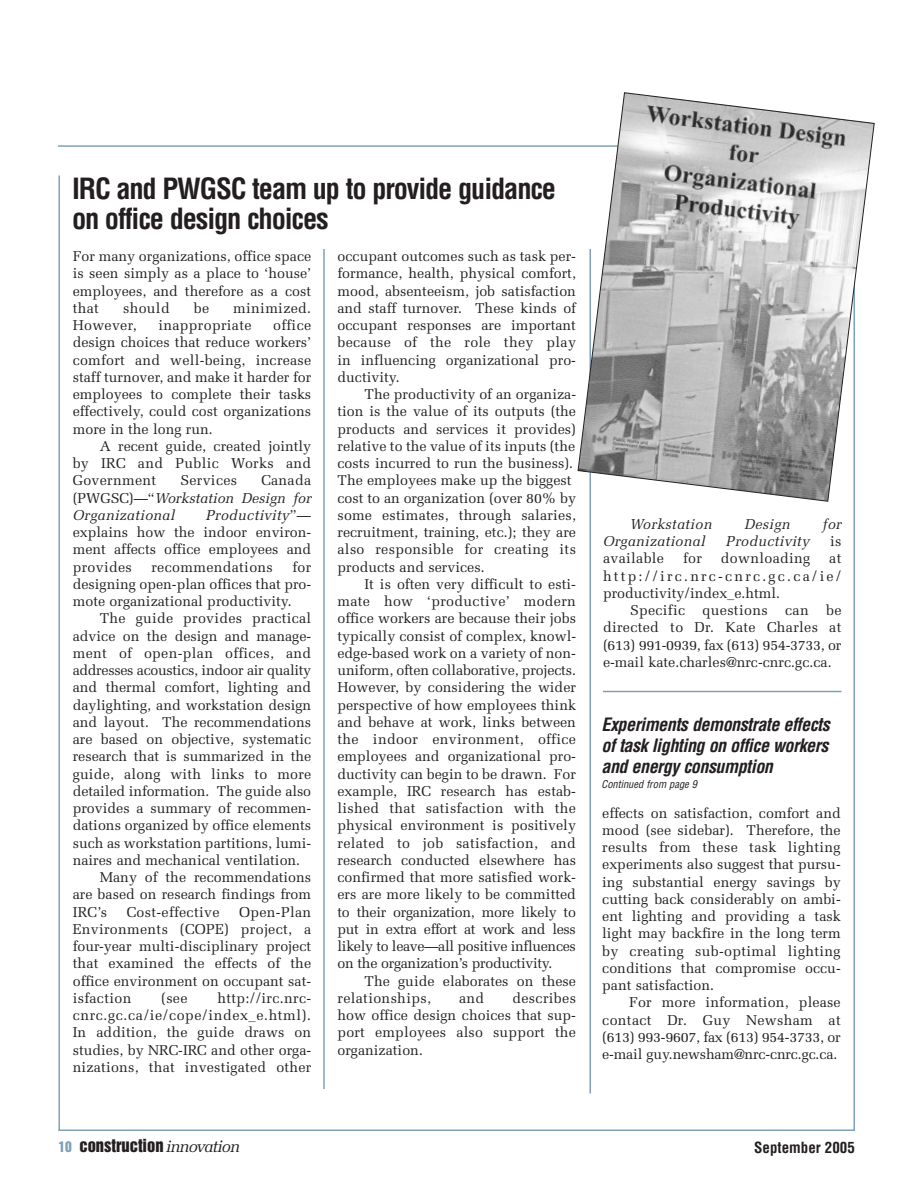
<style>
.page{position:relative;width:918px;height:1188px;background:#fff}
.page>*{position:absolute;margin:0;border:0;box-sizing:border-box;transform-origin:0 0}
.t1{font:700 condensed 28.5px/30px "Helvetica";letter-spacing:-.04em;color:#231f20}
.t2{font:italic 700 condensed 18px/21px "Helvetica";color:#231f20;text-align:justify}
.t3{font:16.5px "Helvetica Inserat";color:#231f20}
.t4{font:700 condensed 15px "Helvetica";color:#231f20}
.t5{font:14.25px/17.2px "Melior";color:#231f20;text-align:justify}
.t6{font:14.25px "Melior";letter-spacing:.02em;color:#231f20}
.t7{font:italic 14.25px/17.2px "Melior";letter-spacing:.02em;color:#231f20;text-align:justify}
.t8{font:14.25px "Melior";letter-spacing:-.02em;color:#231f20}
.t9{font:italic condensed 10.5px "Helvetica";color:#231f20}
.s1{font-style:normal}
.s2{font-style:italic}
.s3{font-size:13.5px;color:#7fa1b6}
.s4{font-family:"Melior";font-style:italic}
</style>
<div class="page">
<hr style="left:590px;top:231px;width:1px;height:863px;background:#7fa1b6">
<hr style="left:58px;top:176px;width:2px;height:955px;background:#7fa1b6">
<hr style="left:854px;top:176px;width:1px;height:955px;background:#7fa1b6">
<hr style="left:58px;top:1130px;width:797px;height:1px;background:#7fa1b6">
<hr style="left:323px;top:200px;width:2px;height:889px;background:#7fa1b6">
<hr style="left:58px;top:145px;width:797px;height:2px;background:#7fa1b6">
<div style="left:72px;top:178px;width:769px;height:71px;background:#fff"></div>
<svg style="left:577px;top:92px;width:298px;height:410px"></svg>
<hr style="left:603px;top:691px;width:239px;height:1px;background:#7fa1b6">
<h1 class="t1" style="left:72px;top:176px;width:486px">IRC and PWGSC team up to provide guidance on office design choices</h1>
<p class="t5" style="left:73px;top:249px;width:240px">For many organizations, office space is seen simply as a place to ‘house’ employees, and therefore as a cost that</p>
<p class="t5" style="left:123px;top:301px;width:48px">should</p>
<p class="t5" style="left:194px;top:301px;width:17px">be</p>
<p class="t6" style="left:233px;top:302px;width:80px">minimized.</p>
<p class="t6" style="left:73px;top:319px;width:65px">However,</p>
<p class="t6" style="left:158px;top:319px;width:95px">inappropriate</p>
<p class="t5" style="left:73px;top:318px;width:240px;text-indent:201px">office design choices that reduce workers’ comfort and well-being, increase staff turnover, and make it harder for employees to complete their tasks effectively, could cost organizations more in the long run.</p>
<p class="t5" style="left:73px;top:439px;width:240px;text-indent:27px">A recent guide, created jointly by IRC and Public Works and Government</p>
<p class="t7" style="left:73px;top:473px;width:240px;text-indent:189px"><span class="s1">Canada (PWGSC)—“</span>Workstation Design for Organizational</p>
<p class="t6" style="left:180px;top:475px;width:58px">Services</p>
<p class="t5" style="left:73px;top:508px;width:240px;text-indent:133px"><span class="s2">Productivity</span>”— explains how the indoor environ&shy;ment affects office employees and provides</p>
<p class="t5" style="left:73px;top:559px;width:240px;text-indent:220px">for designing open-plan offices that pro&shy;mote organizational productivity.</p>
<p class="t6" style="left:100px;top:613px;width:213px">The guide provides practical</p>
<p class="t5" style="left:73px;top:628px;width:240px">advice on the design and manage-</p>
<p class="t6" style="left:73px;top:647px;width:240px">ment of open-plan offices, and</p>
<p class="t8" style="left:73px;top:664px;width:240px">addresses acoustics, indoor air quality</p>
<p class="t5" style="left:73px;top:680px;width:240px">and thermal comfort, lighting and</p>
<p class="t5" style="left:73px;top:697px;width:240px">daylighting, and workstation design</p>
<p class="t5" style="left:73px;top:715px;width:240px">and layout. The recommendations</p>
<p class="t5" style="left:73px;top:732px;width:240px">are based on objective, systematic</p>
<p class="t5" style="left:73px;top:749px;width:240px">research that is summarized in the</p>
<p class="t5" style="left:73px;top:766px;width:240px">guide, along with links to more</p>
<p class="t5" style="left:73px;top:784px;width:240px">detailed information. The guide also</p>
<p class="t5" style="left:73px;top:801px;width:240px">provides a summary of recommen-</p>
<p class="t5" style="left:73px;top:818px;width:240px">dations organized by office elements</p>
<p class="t5" style="left:73px;top:835px;width:240px">such as workstation partitions, lumi-</p>
<p class="t5" style="left:73px;top:853px;width:229px">naires and mechanical ventilation.</p>
<p class="t5" style="left:100px;top:870px;width:213px">Many of the recommendations</p>
<p class="t5" style="left:73px;top:887px;width:240px">are based on research findings from</p>
<p class="t5" style="left:73px;top:904px;width:36px">IRC’s</p>
<p class="t6" style="left:127px;top:906px;width:94px">Cost-effective</p>
<p class="t6" style="left:151px;top:561px;width:123px">recommendations</p>
<p class="t5" style="left:73px;top:904px;width:240px;text-indent:166px">Open-Plan Environments (COPE) project, a four-year multi-disciplinary project that examined the effects of the office environment on occupant sat&shy;isfaction</p>
<p class="t5" style="left:73px;top:991px;width:240px;text-indent:145px">http://irc.nrc&shy;cnrc.gc.ca/ie/cope/index_e.html).<br>In addition, the guide draws on studies, by NRC-IRC and other orga&shy;nizations, that investigated other</p>
<p class="t5" style="left:161px;top:991px;width:28px">(see</p>
<p class="t5" style="left:338px;top:249px;width:240px">occupant outcomes such as task per&shy;formance, health, physical comfort, mood, absenteeism, job satisfaction and staff turnover. These kinds of occupant responses are important because of the role they play in influencing organizational pro&shy;ductivity.</p>
<p class="t5" style="left:338px;top:387px;width:240px;text-align:left;text-indent:27px">The productivity of an organiza&shy;tion is the value of its outputs (the products and services it provides) relative to the value of its inputs (the costs incurred to run the business).<br>The employees make up the biggest cost to an organization (over 80% by some estimates, through salaries, recruitment, training, etc.); they are also responsible for creating its products and services.</p>
<p class="t5" style="left:338px;top:577px;width:240px;text-indent:27px">It is often very difficult to esti&shy;mate how ‘productive’ modern office workers are because their jobs typically consist of complex, knowl&shy;edge-based work on a variety of non&shy;uniform, often collaborative, projects.<br>However, by considering the wider perspective of how employees think and behave at work, links between the indoor environment, office employees and organizational pro&shy;ductivity can begin to be drawn. For example, IRC research has estab&shy;lished that satisfaction with the physical environment is positively related to job satisfaction, and research conducted elsewhere has confirmed that more satisfied work&shy;ers are more likely to be committed to their organization, more likely to put in extra effort at work and less likely to leave—all positive influences on the organization’s productivity.</p>
<p class="t5" style="left:338px;top:973px;width:240px;text-indent:27px">The guide elaborates on these relationships,</p>
<p class="t5" style="left:338px;top:991px;width:240px;text-indent:175px">describes how office design choices that sup&shy;port employees also support the organization.</p>
<p class="t5" style="left:459px;top:991px;width:27px">and</p>
<p class="t7" style="left:630px;top:517px;width:84px">Workstation</p>
<p class="t7" style="left:745px;top:517px;width:47px">Design</p>
<p class="t7" style="left:823px;top:517px;width:20px">for</p>
<p class="t7" style="left:603px;top:534px;width:104px">Organizational</p>
<p class="t7" style="left:726px;top:534px;width:85px">Productivity</p>
<p class="t5" style="left:830px;top:534px;width:13px">is</p>
<p class="t6" style="left:603px;top:553px;width:63px">available</p>
<p class="t5" style="left:683px;top:551px;width:20px">for</p>
<p class="t6" style="left:721px;top:553px;width:91px">downloading</p>
<p class="t5" style="left:603px;top:551px;width:240px;text-indent:226px">at http://irc.nrc-cnrc.gc.ca/ie/ productivity/index_e.html.</p>
<p class="t5" style="left:603px;top:603px;width:240px;text-indent:27px">Specific questions can be directed to Dr. Kate Charles at (613) 991-0939, fax (613) 954-3733, or e-mail kate.charles@nrc-cnrc.gc.ca.</p>
<p class="t2" style="left:602px;top:716px;width:233px">Experiments demonstrate effects oftask lighting on office workers and energy consumption</p>
<p class="t9" style="left:602px;top:780px;width:99px">Continued from page 9</p>
<p class="t5" style="left:602px;top:806px;width:240px">effects on satisfaction, comfort and mood (see sidebar). Therefore, the results from these task lighting experiments also suggest that pursu&shy;ing substantial energy savings by cutting back considerably on ambi&shy;ent lighting and providing a task light may backfire in the long term by creating sub-optimal lighting conditions that compromise occu&shy;pant satisfaction.</p>
<p class="t5" style="left:602px;top:995px;width:240px;text-indent:27px">For more information, please contact Dr. Guy Newsham at (613) 993-9607, fax (613) 954-3733, or e-mail guy.newsham@nrc-cnrc.gc.ca.</p>
<p class="t3" style="left:58px;top:1139px;width:183px"><span class="s3">10</span> CONSTRUCTION <span class="s4">innovation</span></p>
<p class="t4" style="left:754px;top:1142px;width:102px">September 2005</p>
</div>
